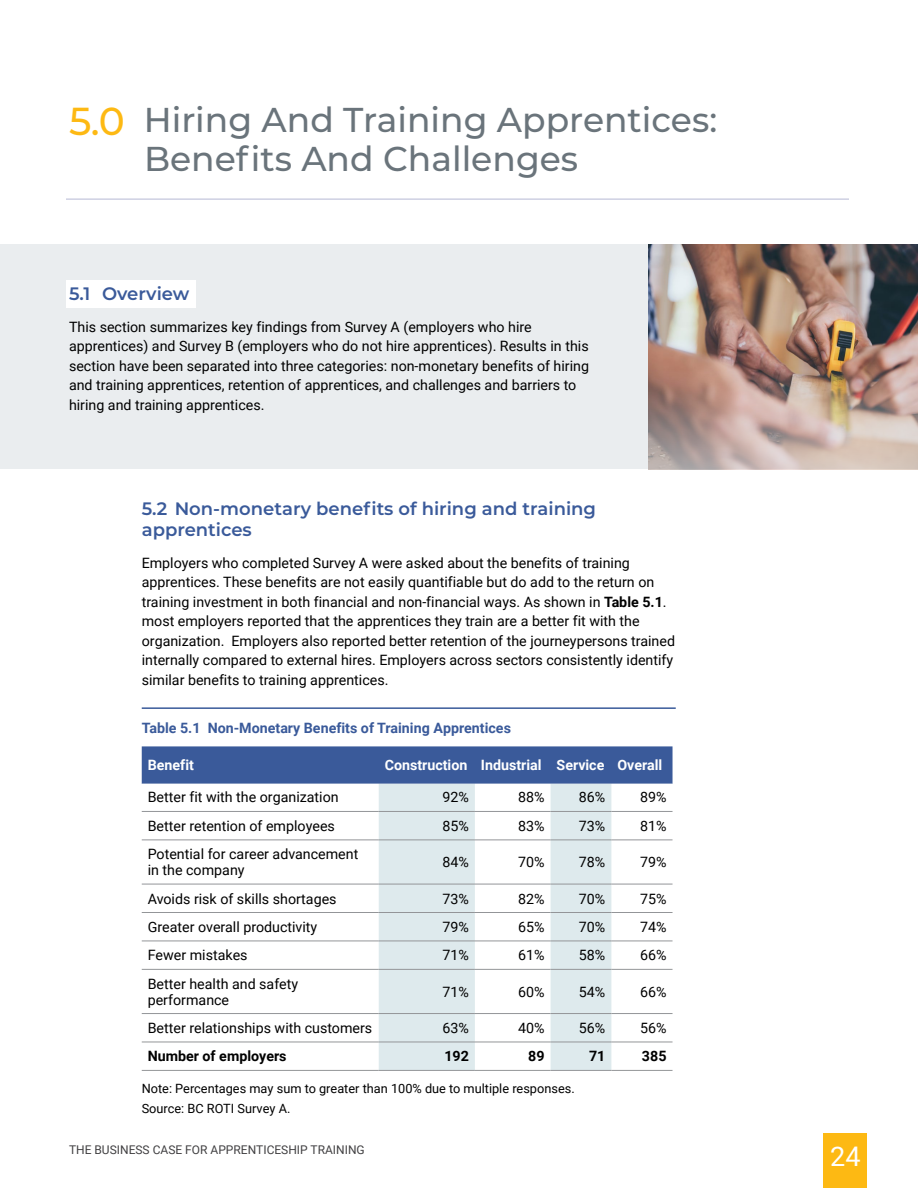
<style>
.page{position:relative;width:918px;height:1188px;background:#fff}
.page>*{position:absolute;margin:0;border:0;box-sizing:border-box;transform-origin:0 0}
.Head_1{font:500 34.5px/39px "Montserrat";color:#6a747b}
.t1{font:27px "Roboto";color:#fff}
.Head_2{font:600 18px/21px "Montserrat";color:#3a5a9a}
.Table_content_-_Left{font:14.25px/19.5px "Roboto";color:#000}
.Table_content_-_Righ{font:14.25px "Roboto";color:#000}
.Table_title{font:700 14.25px "Roboto";color:#3a5a9a}
.Table_Header{font:700 14.25px "Roboto";color:#fff}
.Table_content_-_Left-2{font:700 14.25px "Roboto";color:#000}
.Table_content_-_Righ-2{font:700 14.25px "Roboto";color:#000}
.Table_note{font:12.75px "Roboto";color:#000}
.t2{font:12px "Roboto";color:#414042}
.s1{font-size:39px;color:#fdb913}
.s2{font-weight:700}
</style>
<div class="page">
<div style="left:0;top:244px;width:648px;height:226px;background:#eaedef"></div>
<img style="left:648px;top:244px;width:270px;height:226px">
<hr style="left:66px;top:198px;width:783px;height:2px;background:#ced0e3">
<div style="left:66px;top:280px;width:129px;height:28px;background:#fff"></div>
<hr style="left:142px;top:707px;width:534px;height:2px;background:#3a5a9a">
<div style="left:142px;top:746px;width:531px;height:38px;background:#3a5a9a"></div>
<svg style="left:142px;top:784px;width:531px;height:286px"></svg>
<svg style="left:379px;top:784px;width:232px;height:286px;fill:#deeaed"></svg>
<hr style="left:142px;top:811px;width:237px;height:1px;background:#939598">
<hr style="left:379px;top:811px;width:96px;height:1px;background:#939598">
<hr style="left:475px;top:811px;width:76px;height:1px;background:#939598">
<hr style="left:551px;top:811px;width:60px;height:1px;background:#939598">
<hr style="left:611px;top:811px;width:62px;height:1px;background:#939598">
<hr style="left:142px;top:840px;width:237px;height:1px;background:#939598">
<hr style="left:379px;top:840px;width:96px;height:1px;background:#939598">
<hr style="left:475px;top:840px;width:76px;height:1px;background:#939598">
<hr style="left:551px;top:840px;width:60px;height:1px;background:#939598">
<hr style="left:611px;top:840px;width:62px;height:1px;background:#939598">
<hr style="left:142px;top:884px;width:237px;height:1px;background:#939598">
<hr style="left:379px;top:884px;width:96px;height:1px;background:#939598">
<hr style="left:475px;top:884px;width:76px;height:1px;background:#939598">
<hr style="left:551px;top:884px;width:60px;height:1px;background:#939598">
<hr style="left:611px;top:884px;width:62px;height:1px;background:#939598">
<hr style="left:142px;top:912px;width:237px;height:1px;background:#939598">
<hr style="left:379px;top:912px;width:96px;height:1px;background:#939598">
<hr style="left:475px;top:912px;width:76px;height:1px;background:#939598">
<hr style="left:551px;top:912px;width:60px;height:1px;background:#939598">
<hr style="left:611px;top:912px;width:62px;height:1px;background:#939598">
<hr style="left:142px;top:941px;width:237px;height:1px;background:#939598">
<hr style="left:379px;top:941px;width:96px;height:1px;background:#939598">
<hr style="left:475px;top:941px;width:76px;height:1px;background:#939598">
<hr style="left:551px;top:941px;width:60px;height:1px;background:#939598">
<hr style="left:611px;top:941px;width:62px;height:1px;background:#939598">
<hr style="left:142px;top:969px;width:237px;height:1px;background:#939598">
<hr style="left:379px;top:969px;width:96px;height:1px;background:#939598">
<hr style="left:475px;top:969px;width:76px;height:1px;background:#939598">
<hr style="left:551px;top:969px;width:60px;height:1px;background:#939598">
<hr style="left:611px;top:969px;width:62px;height:1px;background:#939598">
<hr style="left:142px;top:1013px;width:237px;height:1px;background:#939598">
<hr style="left:379px;top:1013px;width:96px;height:1px;background:#939598">
<hr style="left:475px;top:1013px;width:76px;height:1px;background:#939598">
<hr style="left:551px;top:1013px;width:60px;height:1px;background:#939598">
<hr style="left:611px;top:1013px;width:62px;height:1px;background:#939598">
<hr style="left:142px;top:1042px;width:237px;height:1px;background:#939598">
<hr style="left:379px;top:1042px;width:96px;height:1px;background:#939598">
<hr style="left:475px;top:1042px;width:76px;height:1px;background:#939598">
<hr style="left:551px;top:1042px;width:60px;height:1px;background:#939598">
<hr style="left:611px;top:1042px;width:62px;height:1px;background:#939598">
<hr style="left:142px;top:1070px;width:237px;height:1px;background:#939598">
<hr style="left:475px;top:1070px;width:76px;height:1px;background:#939598">
<hr style="left:611px;top:1070px;width:62px;height:1px;background:#939598">
<hr style="left:379px;top:1070px;width:96px;height:1px;background:#939598">
<hr style="left:551px;top:1070px;width:60px;height:1px;background:#939598">
<div style="left:824px;top:1134px;width:43px;height:54px;background:#fdb913"></div>
<h1 class="Head_1" style="left:144px;top:99px;width:575px;text-indent:-75px"><span class="s1">5.0</span> Hiring And Training Apprentices:<br>Benefits And Challenges</h1>
<h2 class="Head_2" style="left:69px;top:282px;width:122px">5.1 Overview</h2>
<p class="Table_content_-_Left" style="left:69px;top:316px;width:522px">This section summarizes key findings from Survey A (employers who hire apprentices) and Survey B (employers who do not hire apprentices). Results in this section have been separated into three categories: non-monetary benefits of hiring and training apprentices, retention of apprentices, and challenges and barriers to hiring and training apprentices.</p>
<h2 class="Head_2" style="left:142px;top:498px;width:456px">5.2 Non-monetary benefits of hiring and training apprentices</h2>
<p class="Table_content_-_Left" style="left:142px;top:553px;width:535px">Employers who completed Survey A were asked about the benefits of training apprentices. These benefits are not easily quantifiable but do add to the return on training investment in both financial and non-financial ways. As shown in <span class="s2">Table 5.1</span>. most employers reported that the apprentices they train are a better fit with the organization. Employers also reported better retention of the journeypersons trained internally compared to external hires. Employers across sectors consistently identify similar benefits to training apprentices.</p>
<p class="Table_title" style="left:142px;top:718px;width:371px">Table 5.1 Non-Monetary Benefits of Training Apprentices</p>
<p class="Table_Header" style="left:148px;top:755px;width:48px">Benefit</p>
<p class="Table_Header" style="left:385px;top:755px;width:84px">Construction</p>
<p class="Table_Header" style="left:481px;top:755px;width:62px">Industrial</p>
<p class="Table_Header" style="left:557px;top:755px;width:49px">Service</p>
<p class="Table_Header" style="left:617px;top:755px;width:46px">Overall</p>
<p class="Table_content_-_Left" style="left:148px;top:787px;width:193px">Better fit with the organization</p>
<p class="Table_content_-_Righ" style="left:442px;top:787px;width:28px">92%</p>
<p class="Table_content_-_Righ" style="left:518px;top:787px;width:28px">88%</p>
<p class="Table_content_-_Righ" style="left:579px;top:787px;width:28px">86%</p>
<p class="Table_content_-_Righ" style="left:640px;top:787px;width:28px">89%</p>
<p class="Table_content_-_Left" style="left:148px;top:816px;width:189px">Better retention of employees</p>
<p class="Table_content_-_Righ" style="left:442px;top:816px;width:28px">85%</p>
<p class="Table_content_-_Righ" style="left:518px;top:816px;width:28px">83%</p>
<p class="Table_content_-_Righ" style="left:579px;top:816px;width:28px">73%</p>
<p class="Table_content_-_Righ" style="left:640px;top:816px;width:28px">81%</p>
<p class="Table_content_-_Left" style="left:148px;top:846px;width:212px;line-height:15.8px">Potential for career advancement in the company</p>
<p class="Table_content_-_Righ" style="left:442px;top:852px;width:28px">84%</p>
<p class="Table_content_-_Righ" style="left:518px;top:852px;width:28px">70%</p>
<p class="Table_content_-_Righ" style="left:579px;top:852px;width:28px">78%</p>
<p class="Table_content_-_Righ" style="left:640px;top:852px;width:28px">79%</p>
<p class="Table_content_-_Left" style="left:148px;top:888px;width:190px">Avoids risk of skills shortages</p>
<p class="Table_content_-_Righ" style="left:442px;top:888px;width:28px">73%</p>
<p class="Table_content_-_Righ" style="left:518px;top:888px;width:28px">82%</p>
<p class="Table_content_-_Righ" style="left:579px;top:888px;width:28px">70%</p>
<p class="Table_content_-_Righ" style="left:640px;top:888px;width:28px">75%</p>
<p class="Table_content_-_Left" style="left:148px;top:917px;width:171px">Greater overall productivity</p>
<p class="Table_content_-_Righ" style="left:442px;top:917px;width:28px">79%</p>
<p class="Table_content_-_Righ" style="left:518px;top:917px;width:28px">65%</p>
<p class="Table_content_-_Righ" style="left:579px;top:917px;width:28px">70%</p>
<p class="Table_content_-_Righ" style="left:640px;top:917px;width:28px">74%</p>
<p class="Table_content_-_Left" style="left:148px;top:945px;width:101px">Fewer mistakes</p>
<p class="Table_content_-_Righ" style="left:442px;top:945px;width:28px">71%</p>
<p class="Table_content_-_Righ" style="left:518px;top:945px;width:28px">61%</p>
<p class="Table_content_-_Righ" style="left:579px;top:945px;width:28px">58%</p>
<p class="Table_content_-_Righ" style="left:640px;top:945px;width:28px">66%</p>
<p class="Table_content_-_Left" style="left:148px;top:975px;width:152px;line-height:15.8px">Better health and safety performance</p>
<p class="Table_content_-_Righ" style="left:442px;top:982px;width:28px">71%</p>
<p class="Table_content_-_Righ" style="left:518px;top:982px;width:28px">60%</p>
<p class="Table_content_-_Righ" style="left:579px;top:982px;width:28px">54%</p>
<p class="Table_content_-_Righ" style="left:640px;top:982px;width:28px">66%</p>
<p class="Table_content_-_Left" style="left:148px;top:1018px;width:226px">Better relationships with customers</p>
<p class="Table_content_-_Righ" style="left:442px;top:1018px;width:28px">63%</p>
<p class="Table_content_-_Righ" style="left:518px;top:1018px;width:28px">40%</p>
<p class="Table_content_-_Righ" style="left:579px;top:1018px;width:28px">56%</p>
<p class="Table_content_-_Righ" style="left:640px;top:1018px;width:28px">56%</p>
<p class="Table_content_-_Left-2" style="left:148px;top:1046px;width:140px">Number of employers</p>
<p class="Table_content_-_Righ-2" style="left:444px;top:1046px;width:26px">192</p>
<p class="Table_content_-_Righ-2" style="left:528px;top:1046px;width:18px">89</p>
<p class="Table_content_-_Righ-2" style="left:589px;top:1046px;width:18px">71</p>
<p class="Table_content_-_Righ-2" style="left:642px;top:1046px;width:26px">385</p>
<p class="Table_note" style="left:142px;top:1080px;width:434px">Note: Percentages may sum to greater than 100% due to multiple responses.</p>
<p class="Table_note" style="left:142px;top:1099px;width:150px">Source: BC ROTI Survey A.</p>
<p class="t2" style="left:69px;top:1141px;width:297px">THE BUSINESS CASE FOR APPRENTICESHIP TRAINING</p>
<h2 class="t1" style="left:830px;top:1138px;width:32px">24</h2>
</div>
